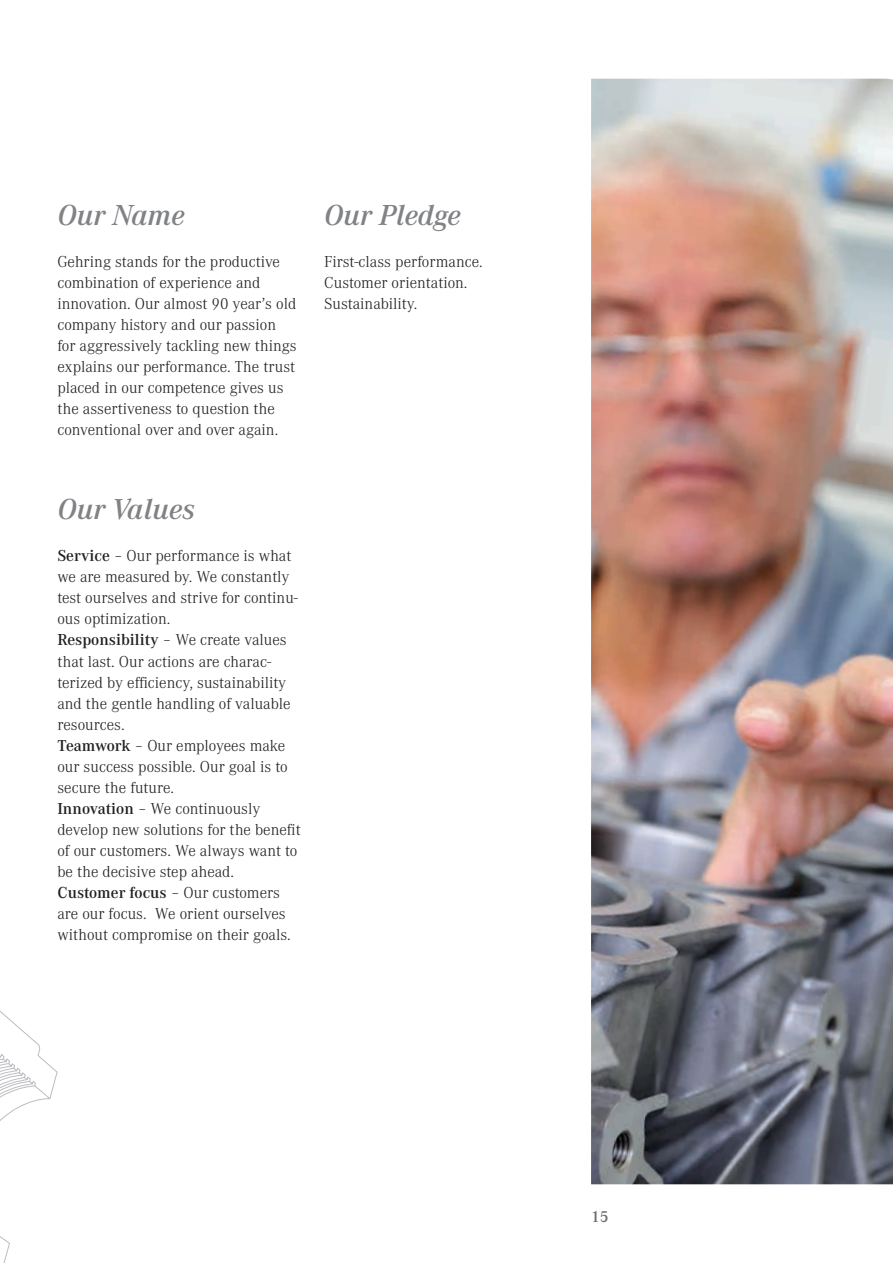
<style>
.page{position:relative;width:893px;height:1263px;background:#fff}
.page>*{position:absolute;margin:0;border:0;box-sizing:border-box;transform-origin:0 0}
.t1{font:italic 600 30px "Corporate A";color:#808285}
.t2{font:300 16.5px/21px "Corporate A";color:#231f20}
.t3{font:600 16.5px "Corporate A";color:#6c6d70}
.s1{font-weight:600}
</style>
<div class="page">
<img style="left:591px;top:79px;width:302px;height:1105px">
<svg style="left:0;top:1011px;width:57px;height:252px"></svg>
<h1 class="t1" style="left:57px;top:198px;width:129px">Our Name</h1>
<p class="t2" style="left:57px;top:252px;width:241px">Gehring stands for the productive combination of experience and innovation. Our almost 90 year’s old company history and our passion for aggressively tackling new things explains our performance. The trust placed in our competence gives us the assertiveness to question the conventional over and over again.</p>
<h1 class="t1" style="left:57px;top:492px;width:139px">Our Values</h1>
<p class="t2" style="left:57px;top:546px;width:245px"><span class="s1">Service</span> – Our performance is what we are measured by. We constantly test ourselves and strive for continu&shy;ous optimization.<br><span class="s1">Responsibility</span> – We create values that last. Our actions are charac&shy;terized by efficiency, sustainability and the gentle handling of valuable resources.<br><span class="s1">Teamwork</span> – Our employees make our success possible. Our goal is to secure the future.<br><span class="s1">Innovation</span> – We continuously develop new solutions for the benefit of our customers. We always want to be the decisive step ahead.<br><span class="s1">Customer focus</span> – Our customers are our focus. We orient ourselves without compromise on their goals.</p>
<h1 class="t1" style="left:324px;top:198px;width:138px">Our Pledge</h1>
<p class="t2" style="left:324px;top:252px;width:160px">First-class performance.<br>Customer orientation.<br>Sustainability.</p>
<p class="t3" style="left:591px;top:1207px;width:19px">15</p>
</div>
